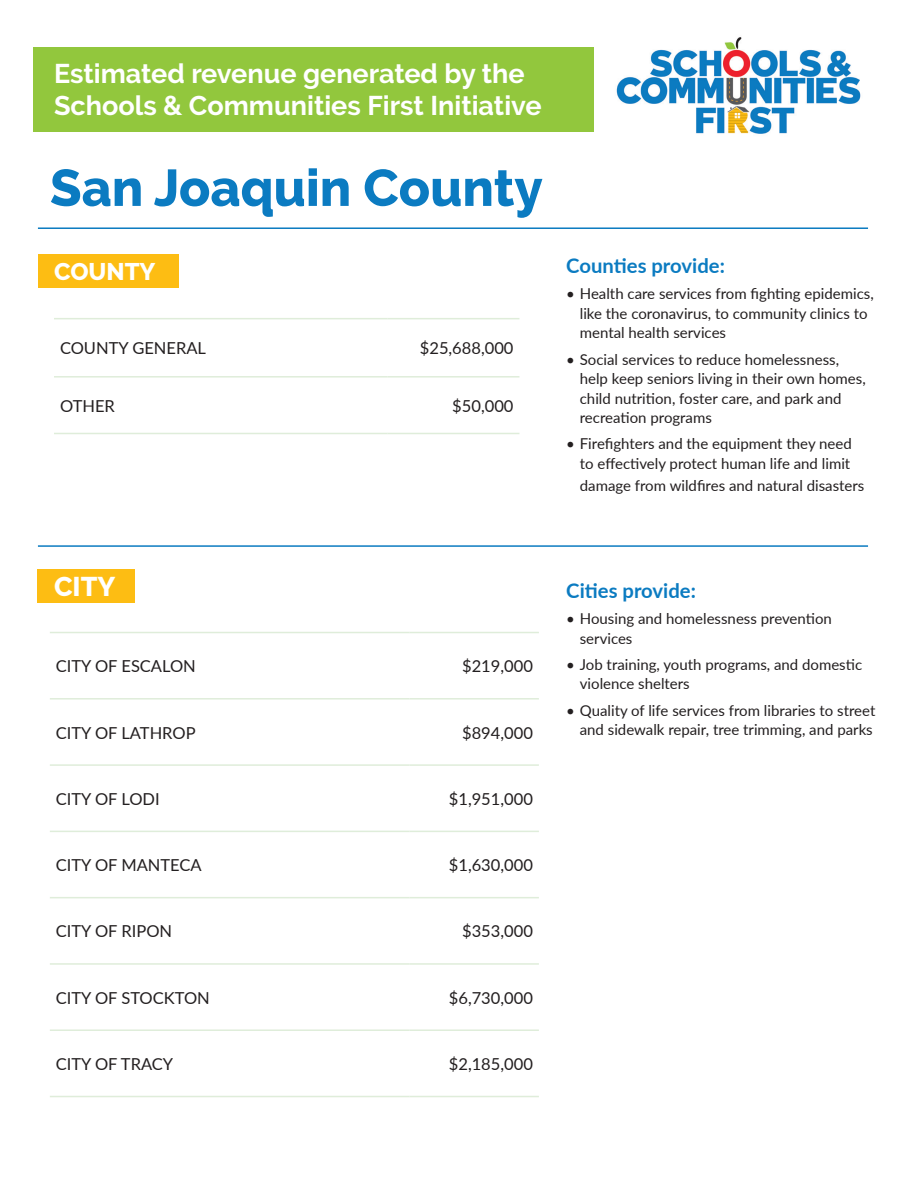
<style>
.page{position:relative;width:918px;height:1188px;background:#fff}
.page>*{position:absolute;margin:0;border:0;box-sizing:border-box;transform-origin:0 0}
.t1{font:800 51.45px "Raleway";color:#0b7bc1}
.t2{font:700 27px/32.4px "Raleway";color:#fff}
.t3{font:800 27px "Raleway";color:#fff}
.t4{font:800 24px "Raleway";color:#fff}
.t5{font:700 20.25px "Lato";color:#0b7bc1}
.t6{font:16.5px "Lato";color:#231f20}
.t7{font:15px/19.5px "Lato";color:#231f20}
</style>
<div class="page">
<div style="left:38px;top:254px;width:140px;height:34px;background:#fdbd13"></div>
<div style="left:38px;top:570px;width:97px;height:33px;background:#fdbd13"></div>
<div style="left:33px;top:47px;width:561px;height:84px;background:#92c73d"></div>
<img style="left:616px;top:37px;width:245px;height:97px">
<hr style="left:50px;top:632px;width:359px;height:1px;background:#dfedda">
<hr style="left:409px;top:632px;width:130px;height:1px;background:#dfedda">
<hr style="left:50px;top:698px;width:359px;height:2px;background:#dfedda">
<hr style="left:409px;top:698px;width:130px;height:2px;background:#dfedda">
<hr style="left:50px;top:764px;width:359px;height:2px;background:#dfedda">
<hr style="left:409px;top:764px;width:130px;height:2px;background:#dfedda">
<hr style="left:50px;top:831px;width:359px;height:1px;background:#dfedda">
<hr style="left:409px;top:831px;width:130px;height:1px;background:#dfedda">
<hr style="left:50px;top:897px;width:359px;height:1px;background:#dfedda">
<hr style="left:409px;top:897px;width:130px;height:1px;background:#dfedda">
<hr style="left:50px;top:963px;width:359px;height:2px;background:#dfedda">
<hr style="left:409px;top:963px;width:130px;height:2px;background:#dfedda">
<hr style="left:50px;top:1029px;width:359px;height:2px;background:#dfedda">
<hr style="left:409px;top:1029px;width:130px;height:2px;background:#dfedda">
<hr style="left:50px;top:1096px;width:359px;height:1px;background:#dfedda">
<hr style="left:409px;top:1096px;width:130px;height:1px;background:#dfedda">
<hr style="left:54px;top:318px;width:334px;height:1px;background:#dfedda">
<hr style="left:388px;top:318px;width:131px;height:1px;background:#dfedda">
<hr style="left:54px;top:376px;width:334px;height:2px;background:#dfedda">
<hr style="left:388px;top:376px;width:131px;height:2px;background:#dfedda">
<hr style="left:54px;top:433px;width:334px;height:1px;background:#dfedda">
<hr style="left:388px;top:433px;width:131px;height:1px;background:#dfedda">
<hr style="left:38px;top:545px;width:830px;height:2px;background:#0b7bc1">
<hr style="left:38px;top:227px;width:830px;height:2px;background:#0b7bc1">
<p class="t2" style="left:54px;top:57px;width:489px">Estimated revenue generated by the<br>Schools &amp; Communities First Initiative</p>
<p class="t1" style="left:50px;top:159px;width:494px">San Joaquin County</p>
<p class="t4" style="left:54px;top:258px;width:103px">COUNTY</p>
<p class="t6" style="left:60px;top:337px;width:147px">COUNTY GENERAL</p>
<p class="t6" style="left:420px;top:337px;width:95px">$25,688,000</p>
<p class="t6" style="left:60px;top:394px;width:56px">OTHER</p>
<p class="t6" style="left:452px;top:394px;width:63px">$50,000</p>
<p class="t5" style="left:566px;top:251px;width:160px">Counties provide:</p>
<p class="t7" style="left:580px;top:284px;width:295px;text-indent:-14px">• Health care services from fighting epidemics, like the coronavirus, to community clinics to mental health services</p>
<p class="t7" style="left:580px;top:349px;width:287px;text-indent:-14px">• Social services to reduce homelessness, help keep seniors living in their own homes, child nutrition, foster care, and park and recreation programs</p>
<p class="t7" style="left:566px;top:434px;width:287px;text-align:right">• Firefighters and the equipment they need to effectively protect human life and limit</p>
<p class="t7" style="left:580px;top:476px;width:286px">damage from wildfires and natural disasters</p>
<p class="t3" style="left:54px;top:571px;width:63px">CITY</p>
<p class="t6" style="left:56px;top:654px;width:142px">CITY OF ESCALON</p>
<p class="t6" style="left:462px;top:654px;width:72px">$219,000</p>
<p class="t6" style="left:56px;top:721px;width:141px">CITY OF LATHROP</p>
<p class="t6" style="left:462px;top:721px;width:72px">$894,000</p>
<p class="t6" style="left:56px;top:787px;width:105px">CITY OF LODI</p>
<p class="t6" style="left:449px;top:787px;width:86px">$1,951,000</p>
<p class="t6" style="left:56px;top:853px;width:147px">CITY OF MANTECA</p>
<p class="t6" style="left:449px;top:853px;width:86px">$1,630,000</p>
<p class="t6" style="left:56px;top:920px;width:118px">CITY OF RIPON</p>
<p class="t6" style="left:462px;top:920px;width:72px">$353,000</p>
<p class="t6" style="left:56px;top:986px;width:155px">CITY OF STOCKTON</p>
<p class="t6" style="left:449px;top:986px;width:86px">$6,730,000</p>
<p class="t6" style="left:56px;top:1052px;width:119px">CITY OF TRACY</p>
<p class="t6" style="left:449px;top:1052px;width:86px">$2,185,000</p>
<p class="t5" style="left:566px;top:575px;width:131px">Cities provide:</p>
<p class="t7" style="left:580px;top:608px;width:254px;text-indent:-14px">• Housing and homelessness prevention services</p>
<p class="t7" style="left:580px;top:654px;width:284px;text-indent:-14px">• Job training, youth programs, and domestic violence shelters</p>
<p class="t7" style="left:566px;top:700px;width:311px;text-align:right">• Quality of life services from libraries to street and sidewalk repair, tree trimming, and parks</p>
</div>
